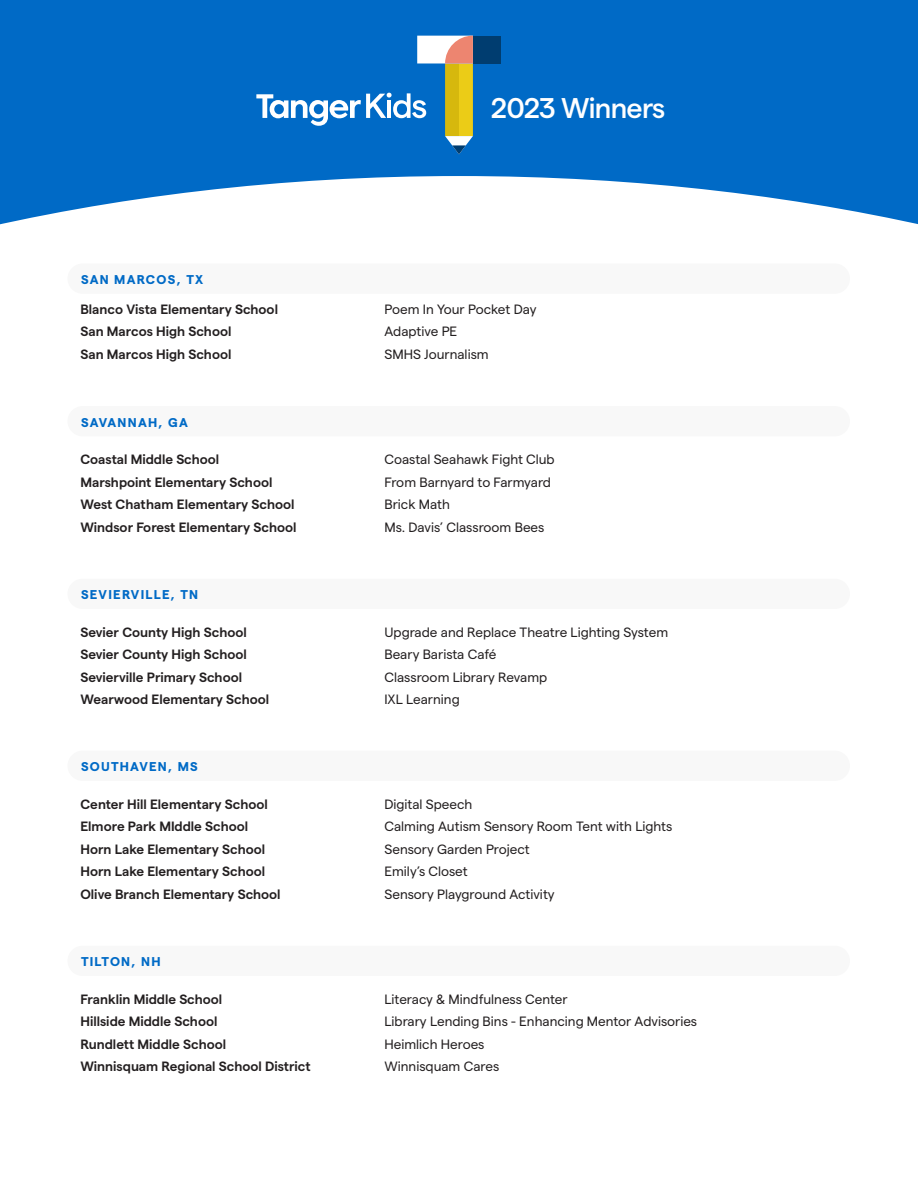
<style>
.page{position:relative;width:918px;height:1188px;background:#006ac6}
.page>*{position:absolute;margin:0;border:0;box-sizing:border-box;transform-origin:0 0}
.t1{font:500 28.5px "Matter";letter-spacing:-.025em;color:#fff}
.t2{font:600 13.5px "Matter";color:#231f20}
.t3{font:13.5px "Matter";color:#231f20}
.t4{font:700 12.75px "Matter";letter-spacing:.1em;color:#006ac6}
</style>
<div class="page">
<div style="left:0;top:176px;width:918px;height:1012px;background:#fff"></div>
<div style="left:473px;top:36px;width:28px;height:27px;background:#003d70"></div>
<svg style="left:256px;top:36px;width:217px;height:118px"></svg>
<div style="left:68px;top:406px;width:782px;height:30px;background:#f8f8f8;border-radius:15px"></div>
<div style="left:68px;top:579px;width:782px;height:30px;background:#f8f8f8;border-radius:15px"></div>
<div style="left:68px;top:751px;width:782px;height:30px;background:#f8f8f8;border-radius:15px"></div>
<div style="left:68px;top:946px;width:782px;height:30px;background:#f8f8f8;border-radius:15px"></div>
<div style="left:68px;top:264px;width:782px;height:30px;background:#f8f8f8;border-radius:15px"></div>
<p class="t4" style="left:81px;top:270px;width:124px">SAN MARCOS, TX</p>
<p class="t2" style="left:80px;top:299px;width:199px">Blanco Vista Elementary School</p>
<p class="t2" style="left:80px;top:322px;width:152px">San Marcos High School</p>
<p class="t2" style="left:80px;top:344px;width:152px">San Marcos High School</p>
<p class="t4" style="left:81px;top:413px;width:108px">SAVANNAH, GA</p>
<p class="t2" style="left:80px;top:449px;width:140px">Coastal Middle School</p>
<p class="t2" style="left:80px;top:472px;width:193px">Marshpoint Elementary School</p>
<p class="t2" style="left:80px;top:494px;width:216px">West Chatham Elementary School</p>
<p class="t2" style="left:80px;top:517px;width:217px">Windsor Forest Elementary School</p>
<p class="t4" style="left:81px;top:585px;width:119px">SEVIERVILLE, TN</p>
<p class="t2" style="left:80px;top:622px;width:168px">Sevier County High School</p>
<p class="t2" style="left:80px;top:645px;width:168px">Sevier County High School</p>
<p class="t2" style="left:80px;top:667px;width:163px">Sevierville Primary School</p>
<p class="t2" style="left:80px;top:690px;width:190px">Wearwood Elementary School</p>
<p class="t4" style="left:81px;top:757px;width:118px">SOUTHAVEN, MS</p>
<p class="t2" style="left:80px;top:794px;width:189px">Center Hill Elementary School</p>
<p class="t2" style="left:80px;top:816px;width:169px">Elmore Park MIddle School</p>
<p class="t2" style="left:80px;top:839px;width:186px">Horn Lake Elementary School</p>
<p class="t2" style="left:80px;top:861px;width:186px">Horn Lake Elementary School</p>
<p class="t2" style="left:80px;top:884px;width:202px">Olive Branch Elementary School</p>
<p class="t4" style="left:81px;top:952px;width:81px">TILTON, NH</p>
<p class="t2" style="left:80px;top:989px;width:143px">Franklin Middle School</p>
<p class="t2" style="left:80px;top:1012px;width:138px">Hillside Middle School</p>
<p class="t2" style="left:80px;top:1034px;width:147px">Rundlett Middle School</p>
<p class="t2" style="left:80px;top:1057px;width:232px">Winnisquam Regional School District</p>
<h1 class="t1" style="left:491px;top:87px;width:176px">2023 Winners</h1>
<p class="t3" style="left:384px;top:299px;width:154px">Poem In Your Pocket Day</p>
<p class="t3" style="left:384px;top:322px;width:74px">Adaptive PE</p>
<p class="t3" style="left:384px;top:344px;width:106px">SMHS Journalism</p>
<p class="t3" style="left:384px;top:450px;width:172px">Coastal Seahawk Fight Club</p>
<p class="t3" style="left:384px;top:472px;width:168px">From Barnyard to Farmyard</p>
<p class="t3" style="left:384px;top:495px;width:67px">Brick Math</p>
<p class="t3" style="left:384px;top:517px;width:161px">Ms. Davis’ Classroom Bees</p>
<p class="t3" style="left:384px;top:622px;width:285px">Upgrade and Replace Theatre Lighting System</p>
<p class="t3" style="left:384px;top:645px;width:114px">Beary Barista Café</p>
<p class="t3" style="left:384px;top:667px;width:164px">Classroom Library Revamp</p>
<p class="t3" style="left:384px;top:690px;width:77px">IXL Learning</p>
<p class="t3" style="left:384px;top:794px;width:89px">Digital Speech</p>
<p class="t3" style="left:384px;top:817px;width:289px">Calming Autism Sensory Room Tent with Lights</p>
<p class="t3" style="left:384px;top:839px;width:147px">Sensory Garden Project</p>
<p class="t3" style="left:384px;top:862px;width:85px">Emily’s Closet</p>
<p class="t3" style="left:384px;top:884px;width:172px">Sensory Playground Activity</p>
<p class="t3" style="left:384px;top:989px;width:185px">Literacy &amp; Mindfulness Center</p>
<p class="t3" style="left:384px;top:1012px;width:314px">Library Lending Bins - Enhancing Mentor Advisories</p>
<p class="t3" style="left:384px;top:1034px;width:102px">Heimlich Heroes</p>
<p class="t3" style="left:384px;top:1057px;width:116px">Winnisquam Cares</p>
</div>
